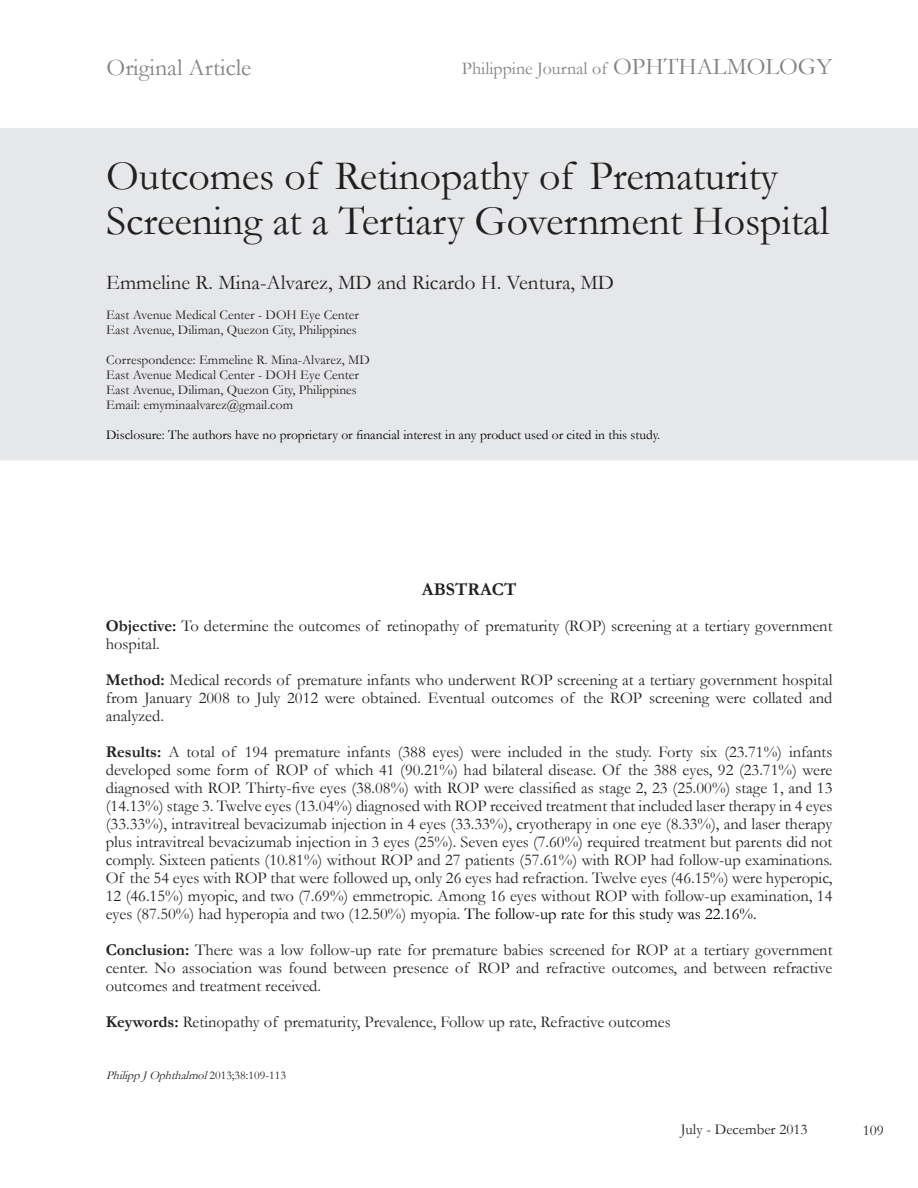
<style>
.page{position:relative;width:918px;height:1188px;background:#fff}
.page>*{position:absolute;margin:0;border:0;box-sizing:border-box;transform-origin:0 0}
.PJO_TITLE{font:42px/45px "Garamond";letter-spacing:-.005em;color:#231f20}
.PJO_Heading{font:24px "Garamond";color:#808285}
.PJO_WRITER{font:21px "Garamond";color:#231f20}
.PJO_Heading-2{font:18px "Garamond";color:#808285}
.ABSTRACT{font:700 18px "Garamond";color:#231f20}
.ABSTRACT-2{font:16.5px/18px "Garamond";color:#231f20;text-align:justify}
.PJO_Page_Number{font:15px "Garamond";color:#231f20}
.PJO_HOSPITAL{font:13.5px "Garamond";color:#231f20}
.PJO_HOSPITAL-2{font:13.5px "Garamond";color:#000}
.ABSTRACT-3{font:italic 12px "Garamond";color:#231f20}
.s1{font-size:24px}
.s2{font-weight:700}
.s3{color:#000}
.s4{font-style:normal}
</style>
<div class="page">
<div style="left:0;top:128px;width:918px;height:332px;background:#e6e7e9"></div>
<p class="PJO_Heading" style="left:107px;top:51px;width:146px">Original Article</p>
<p class="PJO_Heading-2" style="left:462px;top:56px;width:372px">Philippine Journal of <span class="s1">OPHTHALMOLOGY</span></p>
<p class="PJO_TITLE" style="left:106px;top:152px;width:725px">Outcomes of Retinopathy of Prematurity<br>Screening at a Tertiary Government Hospital</p>
<p class="PJO_WRITER" style="left:106px;top:268px;width:509px">Emmeline R. Mina-Alvarez, MD and Ricardo H. Ventura, MD</p>
<p class="PJO_HOSPITAL" style="left:106px;top:305px;width:254px">East Avenue Medical Center - DOH Eye Center</p>
<p class="PJO_HOSPITAL" style="left:106px;top:320px;width:252px">East Avenue, Diliman, Quezon City, Philippines</p>
<p class="PJO_HOSPITAL" style="left:106px;top:350px;width:265px">Correspondence: Emmeline R. Mina-Alvarez, MD</p>
<p class="PJO_HOSPITAL" style="left:106px;top:365px;width:254px">East Avenue Medical Center - DOH Eye Center</p>
<p class="PJO_HOSPITAL" style="left:106px;top:380px;width:252px">East Avenue, Diliman, Quezon City, Philippines</p>
<p class="PJO_HOSPITAL" style="left:106px;top:395px;width:189px">Email: emyminaalvarez@gmail.com</p>
<p class="PJO_HOSPITAL-2" style="left:106px;top:425px;width:556px">Disclosure: The authors have no proprietary or financial interest in any product used or cited in this study.</p>
<p class="ABSTRACT" style="left:422px;top:577px;width:96px">ABSTRACT</p>
<p class="ABSTRACT-2" style="left:106px;top:616px;width:728px"><span class="s2">Objective:</span> To determine the outcomes of retinopathy of prematurity (ROP) screening at a tertiary government hospital.</p>
<p class="ABSTRACT-2" style="left:106px;top:670px;width:728px"><span class="s2">Method:</span> Medical records of premature infants who underwent ROP screening at a tertiary government hospital from January 2008 to July 2012 were obtained. Eventual outcomes of the ROP screening were collated and analyzed.</p>
<p class="ABSTRACT-2" style="left:106px;top:742px;width:728px"><span class="s2">Results:</span> A total of 194 premature infants (388 eyes) were included in the study. Forty six (23.71%) infants developed some form of ROP of which 41 (90.21%) had bilateral disease. Of the 388 eyes, 92 (23.71%) were diagnosed with ROP. Thirty-five eyes (38.08%) with ROP were classified as stage 2, 23 (25.00%) stage 1, and 13 (14.13%) stage 3. Twelve eyes (13.04%) diagnosed with ROP received treatment that included laser therapy in 4 eyes (33.33%), intravitreal bevacizumab injection in 4 eyes (33.33%), cryotherapy in one eye (8.33%), and laser therapy plus intravitreal bevacizumab injection in 3 eyes (25%). Seven eyes (7.60%) required treatment but parents did not comply. Sixteen patients (10.81%) without ROP and 27 patients (57.61%) with ROP had follow-up examinations.<br>Of the 54 eyes with ROP that were followed up, only 26 eyes had refraction. Twelve eyes (46.15%) were hyperopic, 12 (46.15%) myopic, and two (7.69%) emmetropic. Among 16 eyes without ROP with follow-up examination, 14 eyes (87.50%) had hyperopia and two (12.50%) myopia. <span class="s3">The follow-up rate for this study was 22.16%.</span></p>
<p class="ABSTRACT-2" style="left:106px;top:940px;width:728px"><span class="s2">Conclusion:</span> There was a low follow-up rate for premature babies screened for ROP at a tertiary government center. No association was found between presence of ROP and refractive outcomes, and between refractive outcomes and treatment received.</p>
<p class="ABSTRACT-2" style="left:106px;top:1012px;width:566px"><span class="s2">Keywords:</span> Retinopathy of prematurity, Prevalence, Follow up rate, Refractive outcomes</p>
<p class="ABSTRACT-3" style="left:106px;top:1067px;width:181px">PhilippJ Ophthalmol<span class="s4">2 0 1 3 ; 3 8 : 1 0 9 - 1 1 3</span></p>
<p class="PJO_Page_Number" style="left:681px;top:1120px;width:128px">July - December 2013</p>
<p class="PJO_Page_Number" style="left:863px;top:1120px;width:23px">109</p>
</div>
